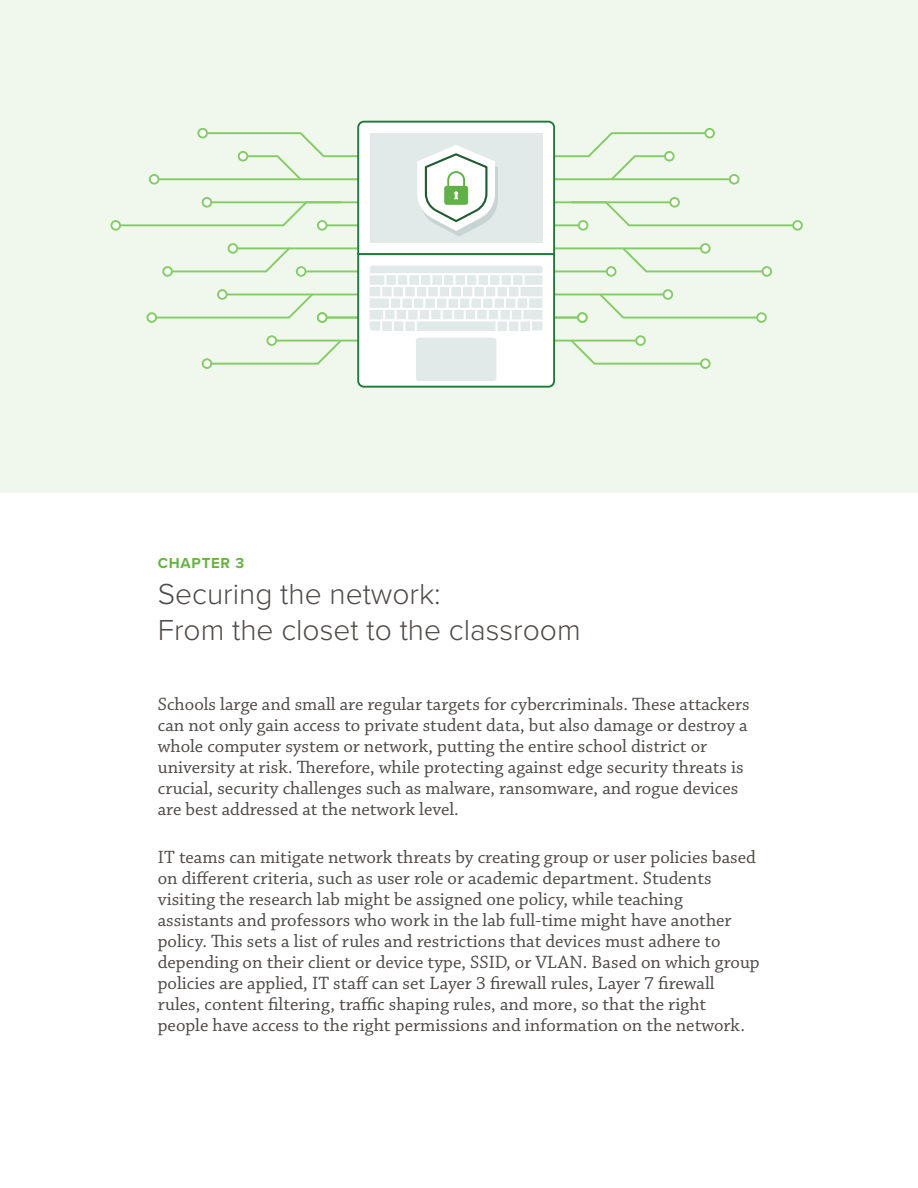
<style>
.page{position:relative;width:918px;height:1188px;background:#fff}
.page>*{position:absolute;margin:0;border:0;box-sizing:border-box;transform-origin:0 0}
.t1{font:300 30px/36px "Proxima Nova";color:#4e4b48}
.t2{font:18.75px/21px "Chaparral Pro";color:#4e4b48}
.t3{font:700 15px "Proxima Nova";letter-spacing:.05em;color:#67b346}
</style>
<div class="page">
<div style="left:0;top:0;width:918px;height:492px;background:#f0f7ec"></div>
<div style="left:792px;top:220px;width:11px;height:11px;border:2px solid #83cc66;border-radius:50%"></div>
<div style="left:110px;top:220px;width:11px;height:11px;border:2px solid #83cc66;border-radius:50%"></div>
<svg style="left:114px;top:120px;width:685px;height:268px"></svg>
<div style="left:390px;top:297px;width:11px;height:12px;background:#e2e9e9"></div>
<div style="left:389px;top:296px;width:13px;height:14px;border:2px solid #fff"></div>
<div style="left:401px;top:297px;width:12px;height:12px;background:#e2e9e9"></div>
<div style="left:400px;top:296px;width:14px;height:14px;border:2px solid #fff"></div>
<div style="left:413px;top:297px;width:11px;height:12px;background:#e2e9e9"></div>
<div style="left:412px;top:296px;width:13px;height:14px;border:2px solid #fff"></div>
<div style="left:424px;top:297px;width:12px;height:12px;background:#e2e9e9"></div>
<div style="left:424px;top:296px;width:13px;height:14px;border:2px solid #fff"></div>
<div style="left:436px;top:297px;width:12px;height:12px;background:#e2e9e9"></div>
<div style="left:435px;top:296px;width:13px;height:14px;border:2px solid #fff"></div>
<div style="left:448px;top:297px;width:11px;height:12px;background:#e2e9e9"></div>
<div style="left:447px;top:296px;width:13px;height:14px;border:2px solid #fff"></div>
<div style="left:459px;top:297px;width:12px;height:12px;background:#e2e9e9"></div>
<div style="left:458px;top:296px;width:14px;height:14px;border:2px solid #fff"></div>
<div style="left:471px;top:297px;width:11px;height:12px;background:#e2e9e9"></div>
<div style="left:470px;top:296px;width:13px;height:14px;border:2px solid #fff"></div>
<div style="left:482px;top:297px;width:12px;height:12px;background:#e2e9e9"></div>
<div style="left:481px;top:296px;width:14px;height:14px;border:2px solid #fff"></div>
<div style="left:494px;top:297px;width:11px;height:12px;background:#e2e9e9"></div>
<div style="left:493px;top:296px;width:13px;height:14px;border:2px solid #fff"></div>
<div style="left:505px;top:297px;width:12px;height:12px;background:#e2e9e9"></div>
<div style="left:504px;top:296px;width:14px;height:14px;border:2px solid #fff"></div>
<div style="left:517px;top:297px;width:11px;height:12px;background:#e2e9e9"></div>
<div style="left:516px;top:296px;width:13px;height:14px;border:2px solid #fff"></div>
<div style="left:381px;top:286px;width:12px;height:11px;background:#e2e9e9"></div>
<div style="left:380px;top:285px;width:14px;height:13px;border:2px solid #fff"></div>
<div style="left:393px;top:286px;width:11px;height:11px;background:#e2e9e9"></div>
<div style="left:392px;top:285px;width:13px;height:13px;border:2px solid #fff"></div>
<div style="left:404px;top:286px;width:12px;height:11px;background:#e2e9e9"></div>
<div style="left:403px;top:285px;width:14px;height:13px;border:2px solid #fff"></div>
<div style="left:416px;top:286px;width:11px;height:11px;background:#e2e9e9"></div>
<div style="left:415px;top:285px;width:13px;height:13px;border:2px solid #fff"></div>
<div style="left:427px;top:286px;width:12px;height:11px;background:#e2e9e9"></div>
<div style="left:426px;top:285px;width:14px;height:13px;border:2px solid #fff"></div>
<div style="left:439px;top:286px;width:11px;height:11px;background:#e2e9e9"></div>
<div style="left:438px;top:285px;width:13px;height:13px;border:2px solid #fff"></div>
<div style="left:450px;top:286px;width:12px;height:11px;background:#e2e9e9"></div>
<div style="left:449px;top:285px;width:14px;height:13px;border:2px solid #fff"></div>
<div style="left:462px;top:286px;width:11px;height:11px;background:#e2e9e9"></div>
<div style="left:461px;top:285px;width:13px;height:13px;border:2px solid #fff"></div>
<div style="left:473px;top:286px;width:12px;height:11px;background:#e2e9e9"></div>
<div style="left:472px;top:285px;width:14px;height:13px;border:2px solid #fff"></div>
<div style="left:485px;top:286px;width:11px;height:11px;background:#e2e9e9"></div>
<div style="left:484px;top:285px;width:13px;height:13px;border:2px solid #fff"></div>
<div style="left:496px;top:286px;width:12px;height:11px;background:#e2e9e9"></div>
<div style="left:496px;top:285px;width:13px;height:13px;border:2px solid #fff"></div>
<div style="left:508px;top:286px;width:12px;height:11px;background:#e2e9e9"></div>
<div style="left:507px;top:285px;width:14px;height:13px;border:2px solid #fff"></div>
<div style="left:385px;top:274px;width:12px;height:12px;background:#e2e9e9"></div>
<div style="left:384px;top:273px;width:14px;height:14px;border:2px solid #fff"></div>
<div style="left:397px;top:274px;width:11px;height:12px;background:#e2e9e9"></div>
<div style="left:396px;top:273px;width:13px;height:14px;border:2px solid #fff"></div>
<div style="left:408px;top:274px;width:12px;height:12px;background:#e2e9e9"></div>
<div style="left:407px;top:273px;width:14px;height:14px;border:2px solid #fff"></div>
<div style="left:420px;top:274px;width:11px;height:12px;background:#e2e9e9"></div>
<div style="left:419px;top:273px;width:13px;height:14px;border:2px solid #fff"></div>
<div style="left:431px;top:274px;width:12px;height:12px;background:#e2e9e9"></div>
<div style="left:431px;top:273px;width:13px;height:14px;border:2px solid #fff"></div>
<div style="left:443px;top:274px;width:12px;height:12px;background:#e2e9e9"></div>
<div style="left:442px;top:273px;width:13px;height:14px;border:2px solid #fff"></div>
<div style="left:455px;top:274px;width:11px;height:12px;background:#e2e9e9"></div>
<div style="left:454px;top:273px;width:13px;height:14px;border:2px solid #fff"></div>
<div style="left:466px;top:274px;width:12px;height:12px;background:#e2e9e9"></div>
<div style="left:465px;top:273px;width:14px;height:14px;border:2px solid #fff"></div>
<div style="left:478px;top:274px;width:11px;height:12px;background:#e2e9e9"></div>
<div style="left:477px;top:273px;width:13px;height:14px;border:2px solid #fff"></div>
<div style="left:489px;top:274px;width:12px;height:12px;background:#e2e9e9"></div>
<div style="left:488px;top:273px;width:14px;height:14px;border:2px solid #fff"></div>
<div style="left:501px;top:274px;width:11px;height:12px;background:#e2e9e9"></div>
<div style="left:500px;top:273px;width:13px;height:14px;border:2px solid #fff"></div>
<div style="left:512px;top:274px;width:12px;height:12px;background:#e2e9e9"></div>
<div style="left:511px;top:273px;width:14px;height:14px;border:2px solid #fff"></div>
<div style="left:384px;top:309px;width:12px;height:11px;background:#e2e9e9"></div>
<div style="left:383px;top:308px;width:14px;height:13px;border:2px solid #fff"></div>
<div style="left:396px;top:309px;width:11px;height:11px;background:#e2e9e9"></div>
<div style="left:395px;top:308px;width:13px;height:13px;border:2px solid #fff"></div>
<div style="left:404px;top:320px;width:12px;height:12px;background:#e2e9e9"></div>
<div style="left:403px;top:319px;width:14px;height:14px;border:2px solid #fff"></div>
<div style="left:496px;top:320px;width:12px;height:12px;background:#e2e9e9"></div>
<div style="left:496px;top:319px;width:13px;height:14px;border:2px solid #fff"></div>
<div style="left:508px;top:320px;width:12px;height:12px;background:#e2e9e9"></div>
<div style="left:507px;top:319px;width:14px;height:14px;border:2px solid #fff"></div>
<div style="left:520px;top:320px;width:11px;height:12px;background:#e2e9e9"></div>
<div style="left:519px;top:319px;width:13px;height:14px;border:2px solid #fff"></div>
<div style="left:393px;top:320px;width:11px;height:12px;background:#e2e9e9"></div>
<div style="left:392px;top:319px;width:13px;height:14px;border:2px solid #fff"></div>
<div style="left:381px;top:320px;width:12px;height:12px;background:#e2e9e9"></div>
<div style="left:380px;top:319px;width:14px;height:14px;border:2px solid #fff"></div>
<div style="left:407px;top:309px;width:12px;height:11px;background:#e2e9e9"></div>
<div style="left:406px;top:308px;width:14px;height:13px;border:2px solid #fff"></div>
<div style="left:419px;top:309px;width:11px;height:11px;background:#e2e9e9"></div>
<div style="left:418px;top:308px;width:13px;height:13px;border:2px solid #fff"></div>
<div style="left:430px;top:309px;width:12px;height:11px;background:#e2e9e9"></div>
<div style="left:429px;top:308px;width:14px;height:13px;border:2px solid #fff"></div>
<div style="left:442px;top:309px;width:11px;height:11px;background:#e2e9e9"></div>
<div style="left:441px;top:308px;width:13px;height:13px;border:2px solid #fff"></div>
<div style="left:453px;top:309px;width:12px;height:11px;background:#e2e9e9"></div>
<div style="left:452px;top:308px;width:14px;height:13px;border:2px solid #fff"></div>
<div style="left:465px;top:309px;width:11px;height:11px;background:#e2e9e9"></div>
<div style="left:464px;top:308px;width:13px;height:13px;border:2px solid #fff"></div>
<div style="left:476px;top:309px;width:12px;height:11px;background:#e2e9e9"></div>
<div style="left:475px;top:308px;width:14px;height:13px;border:2px solid #fff"></div>
<div style="left:488px;top:309px;width:11px;height:11px;background:#e2e9e9"></div>
<div style="left:487px;top:308px;width:13px;height:13px;border:2px solid #fff"></div>
<div style="left:499px;top:309px;width:12px;height:11px;background:#e2e9e9"></div>
<div style="left:498px;top:308px;width:14px;height:13px;border:2px solid #fff"></div>
<div style="left:511px;top:309px;width:11px;height:11px;background:#e2e9e9"></div>
<div style="left:510px;top:308px;width:13px;height:13px;border:2px solid #fff"></div>
<div style="left:416px;top:320px;width:80px;height:12px;background:#e2e9e9"></div>
<div style="left:415px;top:319px;width:82px;height:14px;border:2px solid #fff"></div>
<p class="t3" style="left:158px;top:552px;width:88px">CHAPTER 3</p>
<h1 class="t1" style="left:158px;top:575px;width:424px">Securing the network:<br>From the closet to the classroom</h1>
<p class="t2" style="left:158px;top:694px;width:593px">Schools large and small are regular targets for cybercriminals. These attackers can not only gain access to private student data, but also damage or destroy a whole computer system or network, putting the entire school district or university at risk. Therefore, while protecting against edge security threats is crucial, security challenges such as malware, ransomware, and rogue devices are best addressed at the network level.</p>
<p class="t2" style="left:158px;top:847px;width:603px">IT teams can mitigate network threats by creating group or user policies based on different criteria, such as user role or academic department. Students visiting the research lab might be assigned one policy, while teaching assistants and professors who work in the lab full-time might have another policy. This sets a list of rules and restrictions that devices must adhere to depending on their client or device type, SSID, or VLAN. Based on which group policies are applied, IT staff can set Layer 3 firewall rules, Layer 7 firewall rules, content filtering, traffic shaping rules, and more, so that the right people have access to the right permissions and information on the network.</p>
</div>
